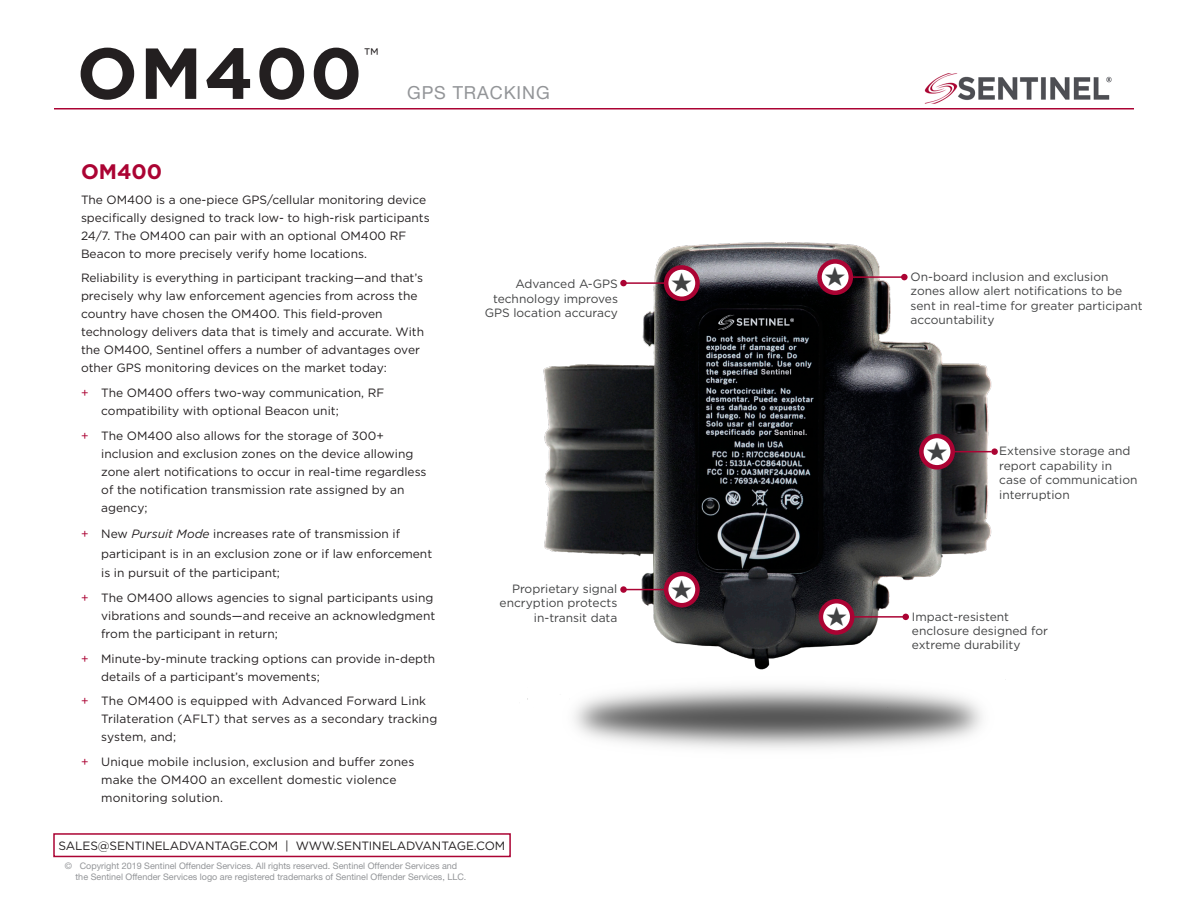
<style>
.page{position:relative;width:1188px;height:918px;background:#fff}
.page>*{position:absolute;margin:0;border:0;box-sizing:border-box;transform-origin:0 0}
.t1{font:700 72px "Gotham";letter-spacing:.025em;color:#231f20}
.t2{font:700 21px "Gotham";color:#ab0333}
.t3{font:21px "Gotham";color:#231f20}
.t4{font:18px "Helvetica Neue LT Pro";letter-spacing:.05em;color:#939598}
.t5{font:12px/18px "Gotham";color:#231f20}
.t6{font:12px/14.4px "Gotham";color:#414243}
.t7{font:9px/10.8px "Helvetica Neue LT Pro";color:#939598}
.s1{color:#ab0333}
.s2{font-style:italic}
</style>
<div class="page">
<img style="left:527px;top:242px;width:479px;height:507px">
<div style="left:53px;top:833px;width:458px;height:24px;border:2px solid #ab0333"></div>
<hr style="left:54px;top:108px;width:1080px;height:2px;background:#ab0333">
<img style="left:925px;top:73px;width:187px;height:31px">
<hr style="left:625px;top:282px;width:54px;height:2px;background:#ab0333">
<div style="left:620px;top:280px;width:7px;height:6px;background:#ab0333;border-radius:50%"></div>
<svg style="left:666px;top:267px;width:31px;height:32px"></svg>
<div style="left:664px;top:265px;width:36px;height:36px;border:4px solid #ab0333;border-radius:50%"></div>
<hr style="left:937px;top:451px;width:55px;height:1px;background:#ab0333">
<div style="left:991px;top:448px;width:7px;height:7px;background:#ab0333;border-radius:50%"></div>
<svg style="left:921px;top:436px;width:32px;height:31px"></svg>
<div style="left:919px;top:434px;width:36px;height:36px;border:4px solid #ab0333;border-radius:50%"></div>
<hr style="left:625px;top:589px;width:54px;height:1px;background:#ab0333">
<svg style="left:620px;top:586px;width:7px;height:7px"></svg>
<svg style="left:666px;top:574px;width:31px;height:31px"></svg>
<div style="left:664px;top:572px;width:36px;height:35px;border:4px solid #ab0333;border-radius:50%"></div>
<hr style="left:838px;top:616px;width:70px;height:2px;background:#ab0333">
<div style="left:902px;top:614px;width:7px;height:6px;background:#ab0333;border-radius:50%"></div>
<svg style="left:821px;top:601px;width:31px;height:32px"></svg>
<div style="left:819px;top:599px;width:35px;height:36px;border:4px solid #ab0333;border-radius:50%"></div>
<hr style="left:837px;top:276px;width:70px;height:2px;background:#ab0333">
<div style="left:901px;top:274px;width:7px;height:6px;background:#ab0333;border-radius:50%"></div>
<svg style="left:820px;top:261px;width:31px;height:32px"></svg>
<div style="left:817px;top:259px;width:36px;height:36px;border:4px solid #ab0333;border-radius:50%"></div>
<svg style="left:672px;top:273px;width:20px;height:19px"></svg>
<svg style="left:927px;top:441px;width:20px;height:19px"></svg>
<svg style="left:672px;top:579px;width:20px;height:19px"></svg>
<svg style="left:827px;top:606px;width:20px;height:20px"></svg>
<svg style="left:825px;top:267px;width:20px;height:19px"></svg>
<p class="t1" style="left:77px;top:26px;width:287px">OM400</p>
<p class="t3" style="left:364px;top:42px;width:16px">™</p>
<p class="t4" style="left:407px;top:81px;width:144px">GPS TRACKING</p>
<p class="t2" style="left:81px;top:157px;width:83px">OM400</p>
<p class="t5" style="left:81px;top:190px;width:350px">The OM400 is a one-piece GPS/cellular monitoring device specifically designed to track low- to high-risk participants 24/7. The OM400 can pair with an optional OM400 RF Beacon to more precisely verify home locations.</p>
<p class="t5" style="left:81px;top:269px;width:345px">Reliability is everything in participant tracking—and that’s precisely why law enforcement agencies from across the country have chosen the OM400. This field-proven technology delivers data that is timely and accurate. With the OM400, Sentinel offers a number of advantages over other GPS monitoring devices on the market today:</p>
<p class="t5" style="left:101px;top:384px;width:285px;text-indent:-20px"><span class="s1">+</span> The OM400 offers two-way communication, RF compatibility with optional Beacon unit;</p>
<p class="t5" style="left:101px;top:426px;width:327px;text-indent:-20px"><span class="s1">+</span> The OM400 also allows for the storage of 300+ inclusion and exclusion zones on the device allowing zone alert notifications to occur in real-time regardless of the notification transmission rate assigned by an agency;</p>
<p class="t5" style="left:101px;top:524px;width:332px;line-height:19.5px;text-indent:-20px"><span class="s1">+</span> New <span class="s2">Pursuit Mode</span> increases rate of transmission if participant is in an exclusion zone or if law enforcement is in pursuit of the participant;</p>
<p class="t5" style="left:101px;top:588px;width:336px;text-indent:-20px"><span class="s1">+</span> The OM400 allows agencies to signal participants using vibrations and sounds—and receive an acknowledgment from the participant in return;</p>
<p class="t5" style="left:101px;top:649px;width:336px;text-indent:-20px"><span class="s1">+</span> Minute-by-minute tracking options can provide in-depth details of a participant’s movements;</p>
<p class="t5" style="left:101px;top:692px;width:338px;text-indent:-20px"><span class="s1">+</span> The OM400 is equipped with Advanced Forward Link<br>Trilateration (AFLT) that serves as a secondary tracking system, and;</p>
<p class="t5" style="left:101px;top:753px;width:315px;text-indent:-20px"><span class="s1">+</span> Unique mobile inclusion, exclusion and buffer zones make the OM400 an excellent domestic violence monitoring solution.</p>
<p class="t6" style="left:515px;top:276px;width:104px">Advanced A-GPS</p>
<p class="t6" style="left:493px;top:291px;width:126px">technology improves</p>
<p class="t6" style="left:485px;top:305px;width:135px">GPS location accuracy</p>
<p class="t6" style="left:512px;top:581px;width:107px">Proprietary signal</p>
<p class="t6" style="left:500px;top:596px;width:119px">encryption protects</p>
<p class="t6" style="left:534px;top:610px;width:85px">in-transit data</p>
<p class="t5" style="left:58px;top:836px;width:448px">SALES@SENTINELADVANTAGE.COM | WWW.SENTINELADVANTAGE.COM</p>
<p class="t7" style="left:75px;top:860px;width:392px;text-indent:-11px">© Copyright 2019 Sentinel Offender Services. All rights reserved. Sentinel Offender Services and the Sentinel Offender Services logo are registered trademarks of Sentinel Offender Services, LLC.</p>
<p class="t6" style="left:911px;top:269px;width:234px">On-board inclusion and exclusion zones allow alert notifications to be sent in real-time for greater participant accountability</p>
<p class="t6" style="left:999px;top:444px;width:140px">Extensive storage and report capability in case of communication interruption</p>
<p class="t6" style="left:912px;top:609px;width:138px">Impact-resistent enclosure designed for extreme durability</p>
</div>
